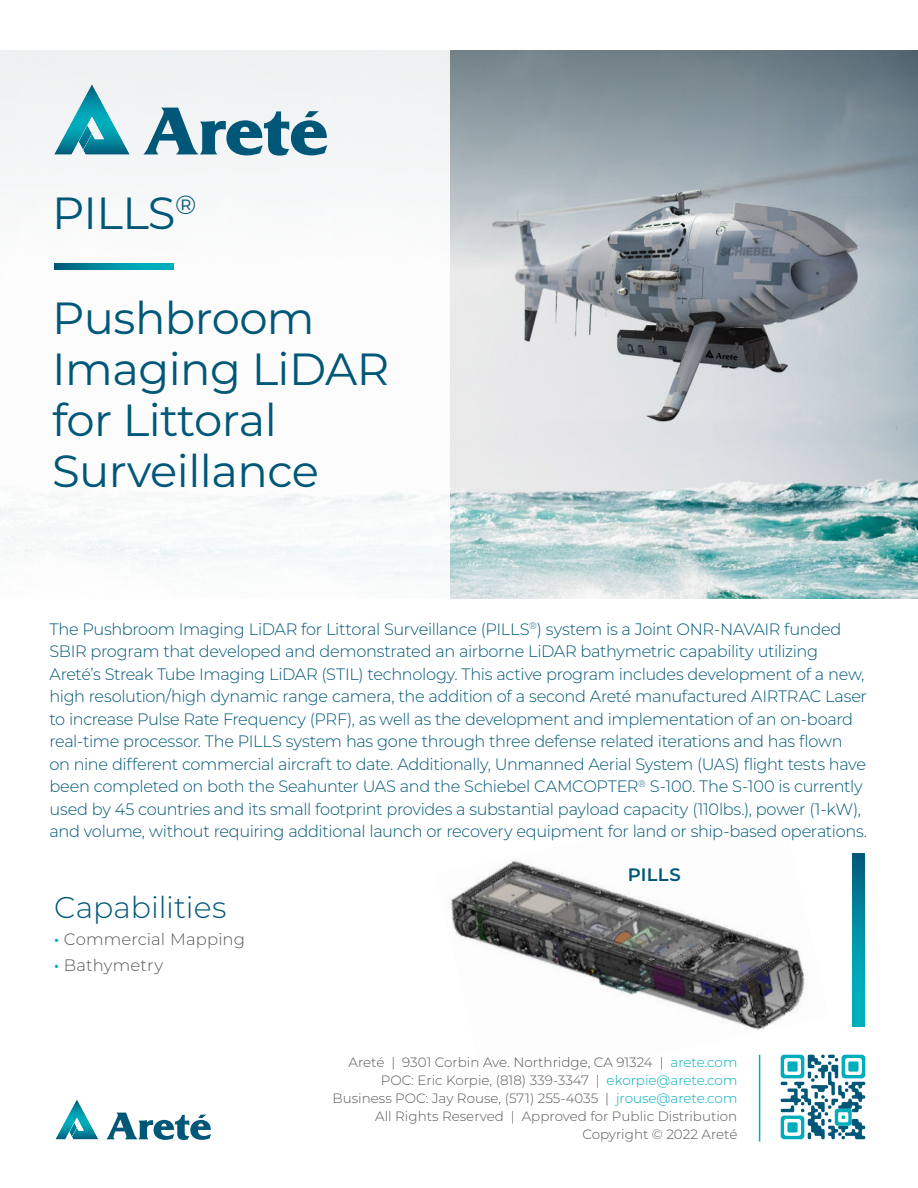
<style>
.page{position:relative;width:918px;height:1188px;background:#fff}
.page>*{position:absolute;margin:0;border:0;box-sizing:border-box;transform-origin:0 0}
.t1{font:45px/51px "Montserrat";letter-spacing:-.015em;color:#015777}
.t2{font:300 30px "Montserrat";color:#015777}
.t3{font:600 18px "Montserrat";letter-spacing:.01em;color:#015777}
.t4{font:300 16.5px/22.5px "Montserrat";letter-spacing:-.02em;color:#015777}
.t5{font:300 16.5px/25.5px "Montserrat";letter-spacing:.005em;color:#565859}
.t6{font:300 13.5px/18px "Montserrat";color:#565859;text-align:right}
.s1{font-weight:700;color:#00adbc}
.s2{color:#00adbc}
</style>
<div class="page">
<svg style="left:106px;top:1113px;width:105px;height:27px"></svg>
<svg style="left:55px;top:1099px;width:43px;height:40px"></svg>
<svg style="left:777px;top:1051px;width:92px;height:92px"></svg>
<svg style="left:781px;top:1055px;width:84px;height:84px"></svg>
<hr style="left:759px;top:1055px;width:1px;height:87px;background:#00adbc">
<img style="left:451px;top:860px;width:378px;height:233px">
<svg style="left:853px;top:853px;width:11px;height:174px;background:#008fa4"></svg>
<img style="left:450px;top:51px;width:468px;height:547px">
<svg style="left:54px;top:264px;width:120px;height:5px"></svg>
<svg style="left:143px;top:108px;width:184px;height:48px"></svg>
<svg style="left:54px;top:84px;width:76px;height:71px"></svg>
<h1 class="t1" style="left:52px;top:189px;width:146px">PILLS<sup>®</sup></h1>
<h1 class="t1" style="left:52px;top:294px;width:339px">Pushbroom<br>Imaging LiDAR for Littoral<br>Surveillance</h1>
<p class="t4" style="left:49px;top:618px;width:819px">The Pushbroom Imaging LiDAR for Littoral Surveillance (PILLS<sup>®</sup>) system is a Joint ONR-NAVAIR funded SBIR program that developed and demonstrated an airborne LiDAR bathymetric capability utilizing Areté’s Streak Tube Imaging LiDAR (STIL) technology. This active program includes development of a new, high resolution/high dynamic range camera, the addition of a second Areté manufactured AIRTRAC Laser to increase Pulse Rate Frequency (PRF), as well as the development and implementation of an on-board real-time processor. The PILLS system has gone through three defense related iterations and has flown on nine different commercial aircraft to date. Additionally, Unmanned Aerial System (UAS) flight tests have been completed on both the Seahunter UAS and the Schiebel CAMCOPTER<sup>®</sup> S-100. The S-100 is currently used by 45 countries and its small footprint provides a substantial payload capacity (110lbs.), power (1-kW), and volume, without requiring additional launch or recovery equipment for land or ship-based operations.</p>
<p class="t3" style="left:628px;top:864px;width:54px">PILLS</p>
<h2 class="t2" style="left:54px;top:893px;width:174px">Capabilities</h2>
<p class="t5" style="left:54px;top:927px;width:193px"><span class="s1">·</span> Commercial Mapping <span class="s1">·</span> Bathymetry</p>
<p class="t6" style="left:333px;top:1054px;width:406px">Areté | 9301 Corbin Ave. Northridge, CA 91324 | <span class="s2">arete.com </span>POC: Eric Korpie, (818) 339-3347 | <span class="s2">ekorpie@arete.com </span>Business POC: Jay Rouse, (571) 255-4035 | <span class="s2">jrouse@arete.com </span>All Rights Reserved | Approved for Public Distribution Copyright © 2022 Areté</p>
</div>
